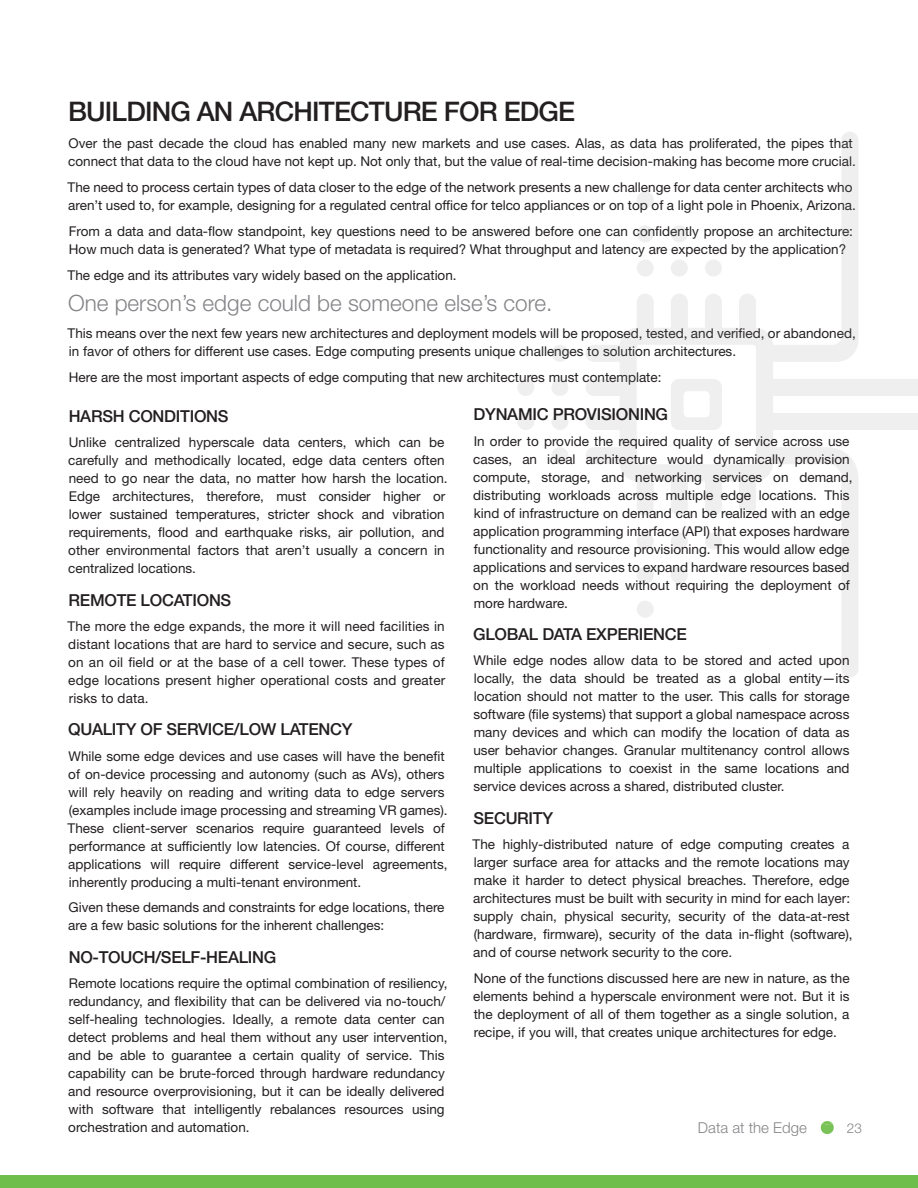
<style>
.page{position:relative;width:918px;height:1188px;background:#fff}
.page>*{position:absolute;margin:0;border:0;box-sizing:border-box;transform-origin:0 0}
.Body_Copy{font:500 27px "Helvetica Neue LT Std";letter-spacing:-.03em;color:#231f20}
.Body_Copy-2{font:300 22.5px "Helvetica Neue LT Std";color:#858589}
.Body_Copy-3{font:500 16.5px "Helvetica Neue LT Std";letter-spacing:-.015em;color:#231f20}
.t1{font:300 15px "Helvetica Neue LT Std";color:#858589}
.Body_Copy-4{font:13.5px/18px "Helvetica Neue LT Std";color:#231f20}
.t2{font:300 13.5px "Helvetica Neue LT Std";color:#858589}
</style>
<div class="page">
<div style="left:0;top:1175px;width:918px;height:13px;background:#6dbe4b"></div>
<svg style="left:820px;top:1121px;width:14px;height:13px"></svg>
<div style="left:586px;top:447px;width:42px;height:17px;background:#efefef;border-radius:9px"></div>
<div style="left:586px;top:413px;width:42px;height:17px;background:#efefef;border-radius:9px"></div>
<div style="left:586px;top:379px;width:42px;height:17px;background:#efefef;border-radius:9px"></div>
<div style="left:586px;top:345px;width:42px;height:17px;background:#efefef;border-radius:9px"></div>
<svg style="left:620px;top:132px;width:298px;height:545px"></svg>
<div style="left:551px;top:447px;width:17px;height:17px;background:#efefef;border-radius:50%"></div>
<div style="left:551px;top:413px;width:17px;height:17px;background:#efefef;border-radius:50%"></div>
<div style="left:517px;top:413px;width:17px;height:17px;background:#efefef;border-radius:50%"></div>
<div style="left:517px;top:379px;width:17px;height:17px;background:#efefef;border-radius:50%"></div>
<div style="left:551px;top:379px;width:17px;height:17px;background:#efefef;border-radius:50%"></div>
<div style="left:551px;top:345px;width:17px;height:17px;background:#efefef;border-radius:50%"></div>
<div style="left:637px;top:532px;width:17px;height:17px;background:#efefef;border-radius:50%"></div>
<div style="left:637px;top:567px;width:17px;height:17px;background:#efefef;border-radius:50%"></div>
<div style="left:671px;top:532px;width:17px;height:17px;background:#efefef;border-radius:50%"></div>
<div style="left:671px;top:567px;width:17px;height:17px;background:#efefef;border-radius:50%"></div>
<div style="left:705px;top:532px;width:17px;height:17px;background:#efefef;border-radius:50%"></div>
<div style="left:637px;top:601px;width:17px;height:17px;background:#efefef;border-radius:50%"></div>
<div style="left:637px;top:260px;width:17px;height:17px;background:#efefef;border-radius:50%"></div>
<div style="left:637px;top:225px;width:17px;height:17px;background:#efefef;border-radius:50%"></div>
<div style="left:671px;top:260px;width:17px;height:17px;background:#efefef;border-radius:50%"></div>
<div style="left:671px;top:225px;width:17px;height:17px;background:#efefef;border-radius:50%"></div>
<div style="left:705px;top:260px;width:17px;height:17px;background:#efefef;border-radius:50%"></div>
<div style="left:637px;top:191px;width:17px;height:17px;background:#efefef;border-radius:50%"></div>
<p class="Body_Copy" style="left:68px;top:96px;width:509px">BUILDING AN ARCHITECTURE FOR EDGE</p>
<p class="Body_Copy-4" style="left:68px;top:134px;width:789px">Over the past decade the cloud has enabled many new markets and use cases. Alas, as data has proliferated, the pipes that connect that data to the cloud have not kept up. Not only that, but the value of real-time decision-making has become more crucial.</p>
<p class="Body_Copy-4" style="left:68px;top:178px;width:790px">The need to process certain types of data closer to the edge of the network presents a new challenge for data center architects who aren’t used to, for example, designing for a regulated central office for telco appliances or on top of a light pole in Phoenix, Arizona.</p>
<p class="Body_Copy-4" style="left:69px;top:222px;width:786px">From a data and data-flow standpoint, key questions need to be answered before one can confidently propose an architecture:<br>How much data is generated? What type of metadata is required? What throughput and latency are expected by the application?</p>
<p class="Body_Copy-4" style="left:68px;top:266px;width:391px">The edge and its attributes vary widely based on the application.</p>
<p class="Body_Copy-2" style="left:68px;top:290px;width:486px">One person’s edge could be someone else’s core.</p>
<p class="Body_Copy-4" style="left:68px;top:324px;width:790px">This means over the next few years new architectures and deployment models will be proposed, tested, and verified, or abandoned, in favor of others for different use cases. Edge computing presents unique challenges to solution architectures.</p>
<p class="Body_Copy-4" style="left:69px;top:368px;width:594px">Here are the most important aspects of edge computing that new architectures must contemplate:</p>
<p class="Body_Copy-3" style="left:69px;top:406px;width:161px">HARSH CONDITIONS</p>
<p class="Body_Copy-4" style="left:68px;top:433px;width:381px">Unlike centralized hyperscale data centers, which can be carefully and methodically located, edge data centers often need to go near the data, no matter how harsh the location.<br>Edge architectures, therefore, must consider higher or lower sustained temperatures, stricter shock and vibration requirements, flood and earthquake risks, air pollution, and other environmental factors that aren’t usually a concern in centralized locations.</p>
<p class="Body_Copy-3" style="left:69px;top:590px;width:164px">REMOTE LOCATIONS</p>
<p class="Body_Copy-4" style="left:68px;top:617px;width:379px;text-align:justify">The more the edge expands, the more it will need facilities in distant locations that are hard to service and secure, such as on an oil field or at the base of a cell tower. These types of edge locations present higher operational costs and greater risks to data.</p>
<p class="Body_Copy-3" style="left:68px;top:720px;width:286px">QUALITY OF SERVICE/LOW LATENCY</p>
<p class="Body_Copy-4" style="left:68px;top:747px;width:382px">While some edge devices and use cases will have the benefit of on-device processing and autonomy (such as AVs), others will rely heavily on reading and writing data to edge servers (examples include image processing and streaming VR games).<br>These client-server scenarios require guaranteed levels of performance at sufficiently low latencies. Of course, different applications will require different service-level agreements, inherently producing a multi-tenant environment.</p>
<p class="Body_Copy-4" style="left:68px;top:898px;width:378px">Given these demands and constraints for edge locations, there are a few basic solutions for the inherent challenges:</p>
<p class="Body_Copy-3" style="left:69px;top:947px;width:209px">NO-TOUCH/SELF-HEALING</p>
<p class="Body_Copy-4" style="left:68px;top:974px;width:381px">Remote locations require the optimal combination of resiliency, redundancy, and flexibility that can be delivered via no-touch/ self-healing technologies. Ideally, a remote data center can detect problems and heal them without any user intervention, and be able to guarantee a certain quality of service. This capability can be brute-forced through hardware redundancy and resource overprovisioning, but it can be ideally delivered with software that intelligently rebalances resources using orchestration and automation.</p>
<p class="Body_Copy-3" style="left:474px;top:404px;width:196px">DYNAMIC PROVISIONING</p>
<p class="Body_Copy-4" style="left:473px;top:432px;width:381px">In order to provide the required quality of service across use cases, an ideal architecture would dynamically provision compute, storage, and networking services on demand, distributing workloads across multiple edge locations. This kind of infrastructure on demand can be realized with an edge application programming interface (API) that exposes hardware functionality and resource provisioning. This would allow edge applications and services to expand hardware resources based on the workload needs without requiring the deployment of more hardware.</p>
<p class="Body_Copy-3" style="left:473px;top:624px;width:215px">GLOBAL DATA EXPERIENCE</p>
<p class="Body_Copy-4" style="left:473px;top:651px;width:378px;text-align:justify">While edge nodes allow data to be stored and acted upon locally, the data should be treated as a global entity—its location should not matter to the user. This calls for storage software (file systems) that support a global namespace across many devices and which can modify the location of data as user behavior changes. Granular multitenancy control allows multiple applications to coexist in the same locations and service devices across a shared, distributed cluster.</p>
<p class="Body_Copy-3" style="left:474px;top:808px;width:81px">SECURITY</p>
<p class="Body_Copy-4" style="left:473px;top:835px;width:382px">The highly-distributed nature of edge computing creates a larger surface area for attacks and the remote locations may make it harder to detect physical breaches. Therefore, edge architectures must be built with security in mind for each layer: supply chain, physical security, security of the data-at-rest (hardware, firmware), security of the data in-flight (software), and of course network security to the core.</p>
<p class="Body_Copy-4" style="left:473px;top:969px;width:378px;text-align:justify">None of the functions discussed here are new in nature, as the elements behind a hyperscale environment were not. But it is the deployment of all of them together as a single solution, a recipe, if you will, that creates unique architectures for edge.</p>
<p class="t1" style="left:698px;top:1118px;width:110px">Data at the Edge</p>
<p class="t2" style="left:847px;top:1120px;width:17px">23</p>
</div>
